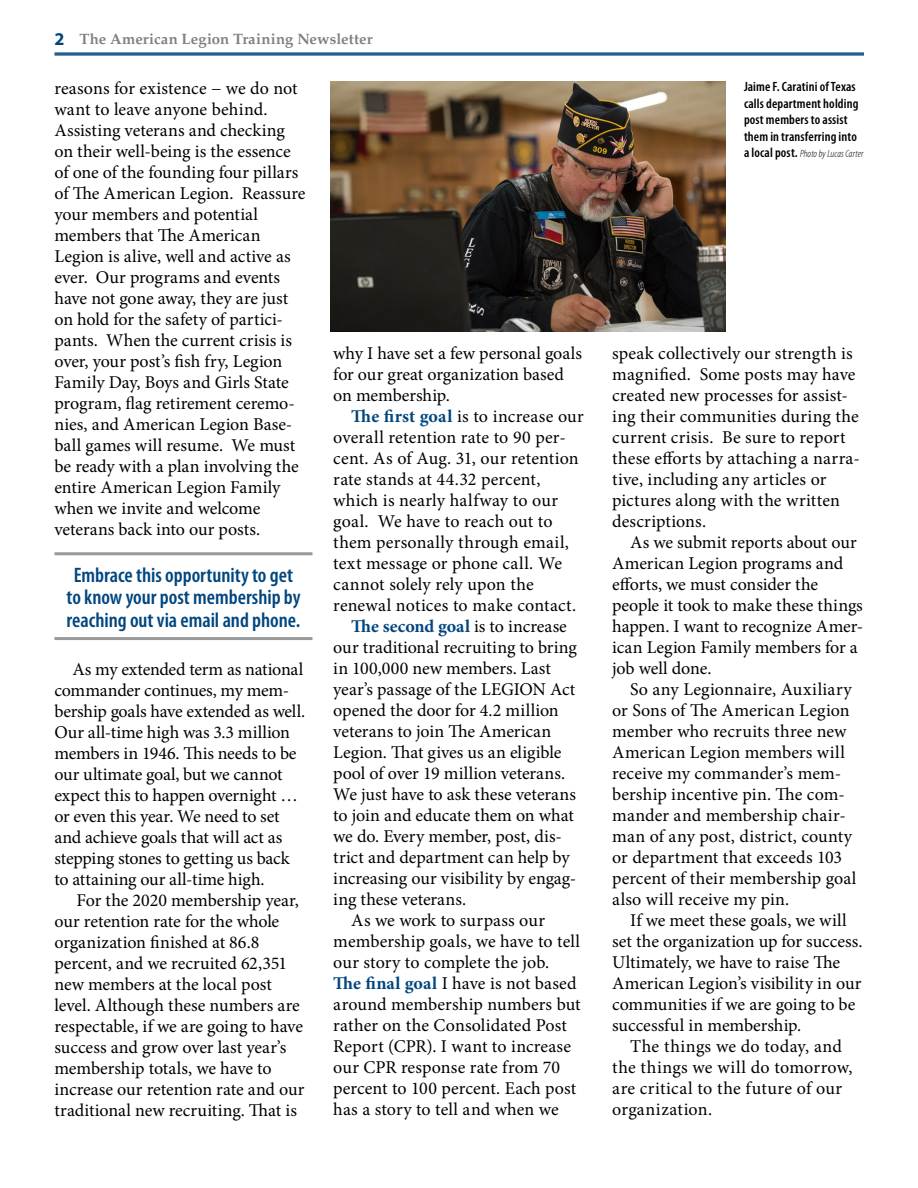
<style>
.page{position:relative;width:918px;height:1188px;background:#fff}
.page>*{position:absolute;margin:0;border:0;box-sizing:border-box;transform-origin:0 0}
.t1{font:600 condensed 21px/22.5px "Myriad Pro";color:#00467f;text-align:center}
.t2{font:18px/21px "Minion Pro";color:#000}
.t3{font:700 18px "Minion Pro";color:#00467f}
.t4{font:700 15px "Palatino LT Std";letter-spacing:.005em;color:#7e8083}
.t5{font:600 condensed 13.5px/16.5px "Myriad Pro";letter-spacing:.01em;color:#000}
.t6{font:italic 300 condensed 10.5px "Myriad Pro";letter-spacing:.005em;color:#000}
.s1{font-family:"Myriad Pro";font-size:18px;color:#00467f}
.s2{font-weight:700;color:#00467f}
.s3{font-weight:400;color:#000}
.s4{font-weight:600;font-style:normal;font-size:13.5px}
</style>
<div class="page">
<svg style="left:54px;top:52px;width:810px;height:4px;background:#4979a5"></svg>
<hr style="left:54px;top:637px;width:258px;height:3px;background:#96989a">
<hr style="left:54px;top:552px;width:258px;height:3px;background:#96989a">
<img style="left:330px;top:81px;width:396px;height:251px">
<p class="t4" style="left:54px;top:31px;width:320px"><span class="s1">2</span> The American Legion Training Newsletter</p>
<p class="t2" style="left:54px;top:78px;width:253px">reasons for existence − we do not want to leave anyone behind.<br>Assisting veterans and checking on their well-being is the essence of one of the founding four pillars of The American Legion. Reassure your members and potential members that The American<br>Legion is alive, well and active as ever. Our programs and events have not gone away, they are just on hold for the safety of partici&shy;pants. When the current crisis is over, your post’s fish fry, Legion<br>Family Day, Boys and Girls State program, flag retirement ceremo&shy;nies, and American Legion Base&shy;ball games will resume. We must be ready with a plan involving the entire American Legion Family when we invite and welcome veterans back into our posts.</p>
<p class="t1" style="left:67px;top:564px;width:235px">Embrace this opportunity to get to know your post membership by reaching out via email and phone.</p>
<p class="t2" style="left:54px;top:658px;width:252px;text-indent:18px">As my extended term as national commander continues, my mem&shy;bership goals have extended as well.<br>Our all-time high was 3.3 million members in 1946. This needs to be our ultimate goal, but we cannot expect this to happen overnight … or even this year. We need to set and achieve goals that will act as stepping stones to getting us back to attaining our all-time high.</p>
<p class="t2" style="left:54px;top:889px;width:252px;text-indent:22px">For the 2020 membership year, our retention rate for the whole organization finished at 86.8 percent, and we recruited 62,351 new members at the local post level. Although these numbers are respectable, if we are going to have success and grow over last year’s membership totals, we have to increase our retention rate and our traditional new recruiting. That is</p>
<p class="t2" style="left:333px;top:342px;width:250px">why I have set a few personal goals for our great organization based on membership.</p>
<p class="t2" style="left:351px;top:405px;width:234px"><span class="s2">The first goal</span> is to increase our</p>
<p class="t2" style="left:333px;top:426px;width:234px">overall retention rate to 90 per-</p>
<p class="t2" style="left:333px;top:447px;width:247px">cent. As of Aug. 31, our retention</p>
<p class="t2" style="left:333px;top:468px;width:209px">rate stands at 44.32 percent,</p>
<p class="t2" style="left:333px;top:489px;width:226px">which is nearly halfway to our</p>
<p class="t2" style="left:333px;top:510px;width:221px">goal. We have to reach out to</p>
<p class="t2" style="left:333px;top:531px;width:237px">them personally through email,</p>
<p class="t2" style="left:333px;top:552px;width:230px">text message or phone call. We</p>
<p class="t2" style="left:333px;top:573px;width:202px">cannot solely rely upon the</p>
<p class="t2" style="left:333px;top:594px;width:244px">renewal notices to make contact.</p>
<p class="t3" style="left:351px;top:613px;width:217px">The second goal <span class="s3">is to increase</span></p>
<p class="t2" style="left:333px;top:636px;width:245px">our traditional recruiting to bring</p>
<p class="t2" style="left:333px;top:657px;width:219px">in 100,000 new members. Last</p>
<p class="t2" style="left:333px;top:678px;width:244px">year’s passage of the LEGION Act</p>
<p class="t2" style="left:333px;top:699px;width:227px">opened the door for 4.2 million</p>
<p class="t2" style="left:333px;top:720px;width:220px">veterans to join The American</p>
<p class="t2" style="left:333px;top:741px;width:230px">Legion. That gives us an eligible</p>
<p class="t2" style="left:333px;top:763px;width:233px">pool of over 19 million veterans.</p>
<p class="t2" style="left:333px;top:784px;width:244px">We just have to ask these veterans</p>
<p class="t2" style="left:333px;top:805px;width:242px">to join and educate them on what</p>
<p class="t2" style="left:333px;top:826px;width:230px">we do. Every member, post, dis-</p>
<p class="t2" style="left:333px;top:847px;width:238px">trict and department can help by</p>
<p class="t2" style="left:333px;top:868px;width:245px">increasing our visibility by engag-</p>
<p class="t2" style="left:333px;top:889px;width:134px">ing these veterans.</p>
<p class="t2" style="left:351px;top:910px;width:195px">As we work to surpass our</p>
<p class="t2" style="left:333px;top:931px;width:248px">membership goals, we have to tell</p>
<p class="t2" style="left:333px;top:952px;width:218px">our story to complete the job.</p>
<p class="t2" style="left:333px;top:973px;width:245px"><span class="s2">The final goal</span> I have is not based</p>
<p class="t2" style="left:333px;top:994px;width:249px">around membership numbers but</p>
<p class="t2" style="left:333px;top:1015px;width:235px">rather on the Consolidated Post</p>
<p class="t2" style="left:333px;top:1036px;width:239px">Report (CPR). I want to increase</p>
<p class="t2" style="left:333px;top:1057px;width:228px">our CPR response rate from 70</p>
<p class="t2" style="left:333px;top:1078px;width:245px">percent to 100 percent. Each post</p>
<p class="t2" style="left:333px;top:1099px;width:227px">has a story to tell and when we</p>
<p class="t5" style="left:744px;top:79px;width:116px">Jaime F. Caratini of Texas calls department holding post members to assist them in transferring into</p>
<p class="t6" style="left:744px;top:148px;width:121px"><span class="s4">a local post.</span> Photo by Lucas Carter</p>
<p class="t2" style="left:612px;top:343px;width:249px">speak collectively our strength is magnified. Some posts may have created new processes for assist&shy;ing their communities during the current crisis. Be sure to report these efforts by attaching a narra&shy;tive, including any articles or pictures along with the written descriptions.</p>
<p class="t2" style="left:612px;top:532px;width:253px;text-indent:18px">As we submit reports about our<br>American Legion programs and efforts, we must consider the people it took to make these things happen. I want to recognize Amer&shy;ican Legion Family members for a job well done.</p>
<p class="t2" style="left:612px;top:679px;width:246px;text-indent:18px">So any Legionnaire, Auxiliary or Sons of The American Legion member who recruits three new<br>American Legion members will receive my commander’s mem&shy;bership incentive pin. The com&shy;mander and membership chair&shy;man of any post, district, county or department that exceeds 103 percent of their membership goal also will receive my pin.</p>
<p class="t2" style="left:612px;top:910px;width:252px;text-indent:18px">If we meet these goals, we will set the organization up for success.<br>Ultimately, we have to raise The<br>American Legion’s visibility in our communities if we are going to be successful in membership.</p>
<p class="t2" style="left:612px;top:1036px;width:242px;text-indent:18px">The things we do today, and the things we will do tomorrow, are critical to the future of our organization.</p>
</div>
